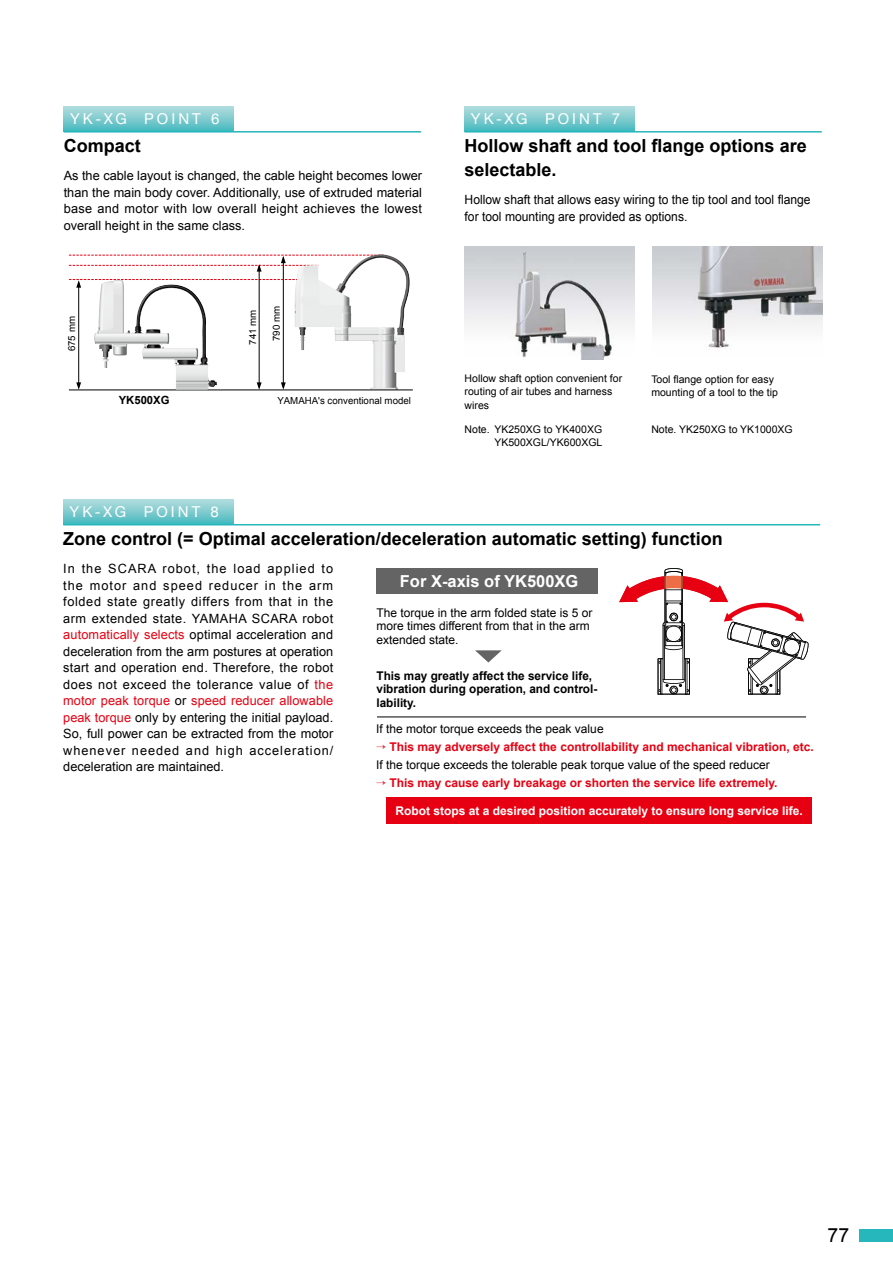
<style>
.page{position:relative;width:893px;height:1263px;background:#fff}
.page>*{position:absolute;margin:0;border:0;box-sizing:border-box;transform-origin:0 0}
.t1{font:19.5px "Arial";color:#000}
.t2{font:700 18px/24px "Arial";color:#000}
.t3{font:700 16.5px "Arial";color:#fff}
.t4{font:15px "Helvetica Neue";letter-spacing:.205em;color:#fff}
.t5{font:12.75px/16.5px "Arial";color:#000;text-align:justify}
.t6{font:12.75px/16.5px "Arial";color:#000;scale:.95 1}
.t7{font:700 12px/18px "Arial";color:#e60012}
.t8{font:12px/13.5px "Arial";color:#000}
.t9{font:700 12px/13.5px "Arial";color:#000}
.t10{font:700 12px "Arial";color:#fff}
.t11{font:700 11.25px "Arial";color:#000}
.t12{font:10.5px/13.5px "Arial";color:#000}
.t13{font:9.6px "Arial";color:#000}
.s1{color:#e60012}
.s2{font-weight:400;color:#000}
</style>
<div class="page">
<div style="left:859px;top:1229px;width:34px;height:13px;background:#26b7bc"></div>
<div style="left:64px;top:106px;width:170px;height:26px;background:linear-gradient(to bottom,#b8ddde,#46babf)"></div>
<hr style="left:64px;top:131px;width:170px;height:2px;background:#26b7bc">
<hr style="left:234px;top:131px;width:187px;height:2px;background:#26b7bc">
<div style="left:465px;top:106px;width:170px;height:26px;background:linear-gradient(to bottom,#b8ddde,#46babf)"></div>
<hr style="left:465px;top:131px;width:170px;height:2px;background:#26b7bc">
<hr style="left:635px;top:131px;width:187px;height:2px;background:#26b7bc">
<img style="left:465px;top:246px;width:170px;height:114px">
<img style="left:652px;top:246px;width:170px;height:102px">
<div style="left:63px;top:499px;width:170px;height:26px;background:linear-gradient(to bottom,#b8ddde,#45babf)"></div>
<hr style="left:63px;top:524px;width:170px;height:1px;background:#26b7bc">
<hr style="left:233px;top:524px;width:587px;height:1px;background:#26b7bc">
<img style="left:332px;top:254px;width:51px;height:36px">
<hr style="left:69px;top:390px;width:344px;height:1px;background:#000">
<svg style="left:69px;top:279px;width:228px;height:9px"></svg>
<svg style="left:76px;top:382px;width:5px;height:8px"></svg>
<hr style="left:78px;top:282px;width:1px;height:105px;background:#000">
<svg style="left:281px;top:382px;width:5px;height:8px"></svg>
<hr style="left:283px;top:257px;width:1px;height:130px;background:#000">
<img style="left:94px;top:280px;width:123px;height:110px">
<svg style="left:69px;top:255px;width:317px;height:17px"></svg>
<svg style="left:257px;top:382px;width:5px;height:8px"></svg>
<hr style="left:259px;top:266px;width:1px;height:121px;background:#000">
<svg style="left:619px;top:568px;width:189px;height:127px"></svg>
<div style="left:376px;top:568px;width:222px;height:25px;background:#656464"></div>
<svg style="left:475px;top:650px;width:27px;height:12px"></svg>
<hr style="left:377px;top:717px;width:429px;height:1px;background:#000">
<div style="left:387px;top:798px;width:425px;height:26px;background:#e60012"></div>
<p class="t4" style="left:70px;top:108px;width:151px">YK-XG POINT 6</p>
<h2 class="t2" style="left:64px;top:135px;width:79px">Compact</h2>
<p class="t5" style="left:64px;top:168px;width:360px">As the cable layout is changed, the cable height becomes lower than the main body cover. Additionally, use of extruded material base and motor with low overall height achieves the lowest overall height in the same class.</p>
<p class="t13" style="left:67px;top:351px;width:36px;rotate:-90deg">675 mm</p>
<p class="t13" style="left:271px;top:341px;width:36px;rotate:-90deg">790 mm</p>
<p class="t13" style="left:247px;top:345px;width:36px;rotate:-90deg">741 mm</p>
<p class="t11" style="left:119px;top:394px;width:52px">YK500XG</p>
<p class="t13" style="left:277px;top:395px;width:135px">YAMAHA's conventional model</p>
<p class="t4" style="left:471px;top:108px;width:151px">YK-XG POINT 7</p>
<h2 class="t2" style="left:465px;top:135px;width:344px">Hollow shaft and tool flange options are selectable.</h2>
<p class="t6" style="left:465px;top:192px;width:366px">Hollow shaft that allows easy wiring to the tip tool and tool flange for tool mounting are provided as options.</p>
<p class="t12" style="left:465px;top:372px;width:159px">Hollow shaft option convenient for routing of air tubes and harness wires</p>
<p class="t12" style="left:651px;top:373px;width:128px">Tool flange option for easy mounting of a tool to the tip</p>
<p class="t12" style="left:465px;top:423px;width:139px;text-align:right">Note. YK250XG to YK400XG<br>YK500XGL/YK600XGL</p>
<p class="t12" style="left:651px;top:423px;width:143px">Note. YK250XG to YK1000XG</p>
<p class="t4" style="left:70px;top:501px;width:151px">YK-XG POINT 8</p>
<h2 class="t2" style="left:63px;top:527px;width:661px">Zone control (= Optimal acceleration/deceleration automatic setting) function</h2>
<p class="t5" style="left:63px;top:561px;width:272px">In the SCARA robot, the load applied to the motor and speed reducer in the arm folded state greatly differs from that in the arm extended state. YAMAHA SCARA robot <span class="s1">automatically selects</span> optimal acceleration and deceleration from the arm postures at operation start and operation end. Therefore, the robot does not exceed the tolerance value of <span class="s1">the motor peak torque</span> or <span class="s1">speed reducer allowable peak torque</span> only by entering the initial payload.<br>So, full power can be extracted from the motor whenever needed and high acceleration/ deceleration are maintained.</p>
<p class="t3" style="left:400px;top:570px;width:180px">For X-axis of YK500XG</p>
<p class="t8" style="left:376px;top:606px;width:218px">The torque in the arm folded state is 5 or more times different from that in the arm extended state.</p>
<p class="t9" style="left:376px;top:669px;width:222px">This may greatly affect the service life, vibration during operation, and control&shy;lability.</p>
<p class="t8" style="left:376px;top:722px;width:229px">If the motor torque exceeds the peak value</p>
<p class="t7" style="left:376px;top:738px;width:439px">→ This may adversely affect the controllability and mechanical vibration, etc.<br><span class="s2">If the torque exceeds the tolerable peak torque value of the speed reducer</span></p>
<p class="t7" style="left:376px;top:774px;width:403px">→ This may cause early breakage or shorten the service life extremely.</p>
<p class="t10" style="left:395px;top:803px;width:409px">Robot stops at a desired position accurately to ensure long service life.</p>
<h1 class="t1" style="left:827px;top:1223px;width:23px">77</h1>
</div>
